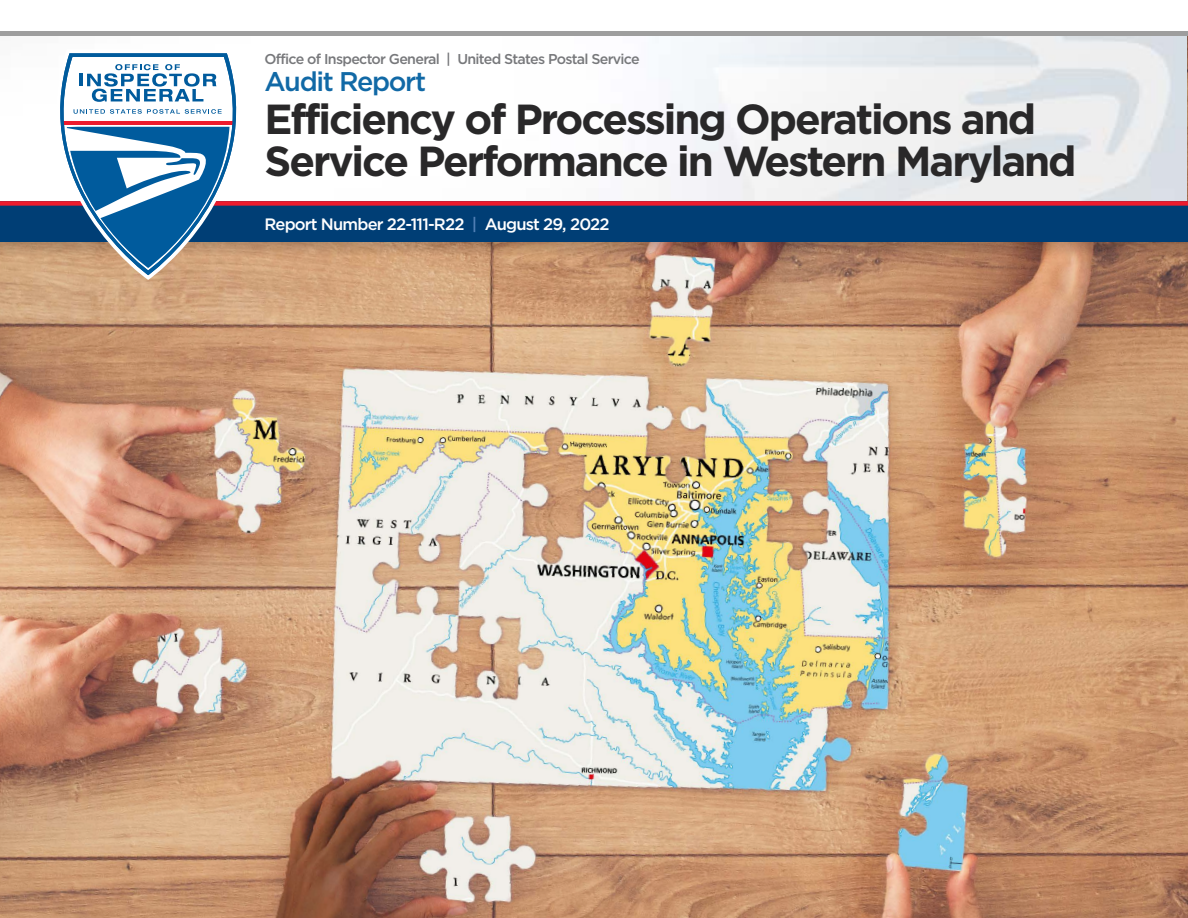
<style>
.page{position:relative;width:1188px;height:918px;background:#fff}
.page>*{position:absolute;margin:0;border:0;box-sizing:border-box;transform-origin:0 0}
.t1{font:700 42px/42px "Gotham";letter-spacing:-.05em;color:#292829}
.t2{font:500 27px "Gotham";letter-spacing:-.05em;color:#1169a6}
.t3{font:500 16.5px "Gotham";letter-spacing:-.05em;color:#fff}
.t4{font:500 14.25px "Gotham";letter-spacing:-.05em;color:#77787b}
.s1{color:#5381b7}
</style>
<div class="page">
<img style="left:0;top:31px;width:1188px;height:887px">
<img style="left:0;top:36px;width:1187px;height:165px">
<svg style="left:0;top:242px;width:1188px;height:18px;background:#ae7e60"></svg>
<div style="left:0;top:202px;width:1188px;height:40px;background:#003e75"></div>
<div style="left:0;top:201px;width:1188px;height:5px;background:#ed1b2d"></div>
<svg style="left:43px;top:50px;width:210px;height:230px"></svg>
<svg style="left:26px;top:53px;width:244px;height:222px"></svg>
<svg style="left:74px;top:109px;width:148px;height:5px"></svg>
<hr style="left:0;top:32px;width:1188px;height:4px;background:#9e9e9e">
<p class="t4" style="left:265px;top:51px;width:377px">Office of Inspector General | United States Postal Service</p>
<p class="t2" style="left:265px;top:66px;width:163px">Audit Report</p>
<p class="t1" style="left:265px;top:97px;width:814px">Efficiency of Processing Operations and<br>Service Performance in Western Maryland</p>
<p class="t3" style="left:265px;top:215px;width:347px">Report Number 22-111-R22 <span class="s1">|</span> August 29, 2022</p>
</div>
